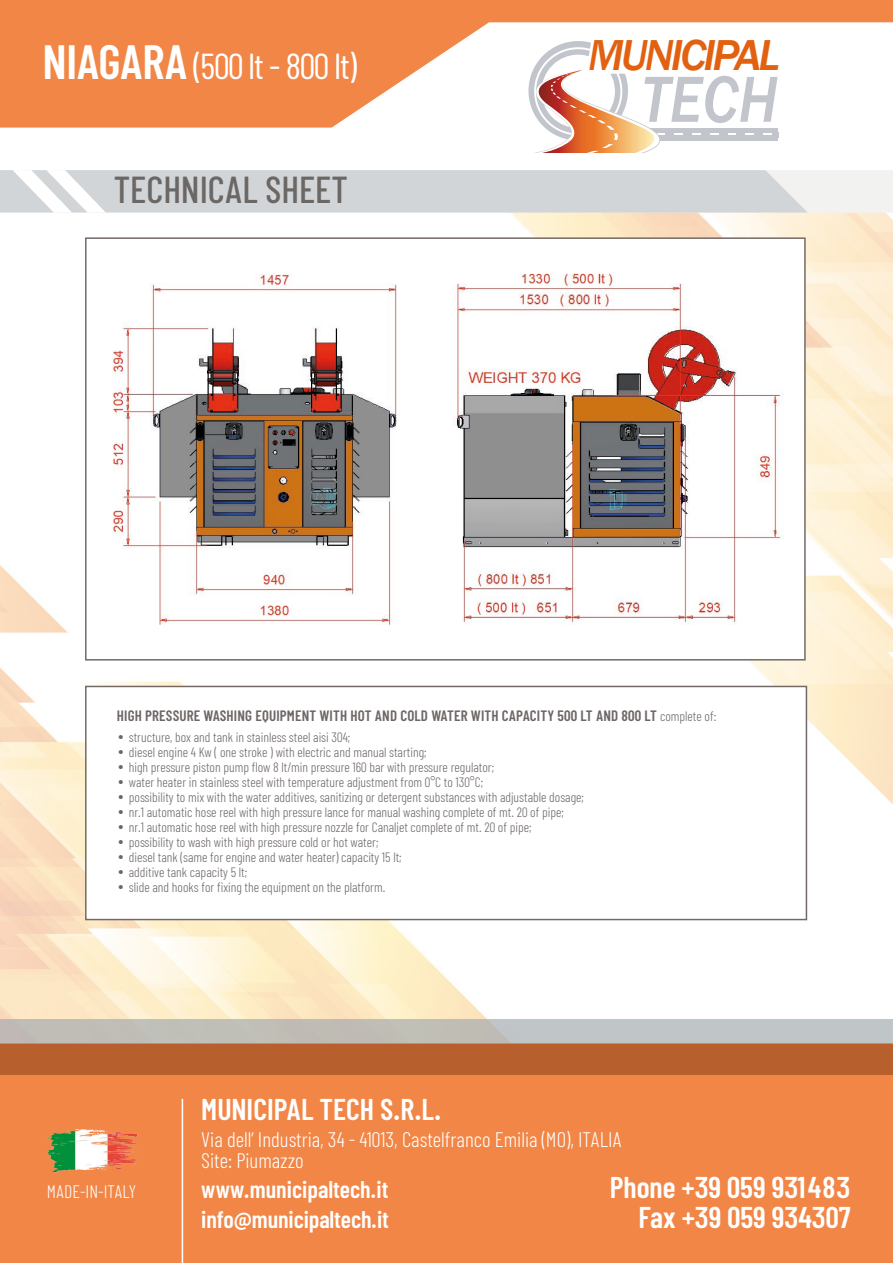
<style>
.page{position:relative;width:893px;height:1263px;background:#fff}
.page>*{position:absolute;margin:0;border:0;box-sizing:border-box;transform-origin:0 0}
.t1{font:italic 500 44.55px "Franklin Gothic";letter-spacing:-.065em;color:#e26110}
.t2{font:500 37.5px "Barlow Condensed";color:#6b6765}
.t3{font:36px "Barlow Condensed";letter-spacing:-.025em;color:#fff}
.t4{font:600 30px/30px "Barlow Condensed";color:#fff;text-align:right}
.t5{font:600 24px/30px "Barlow Condensed";letter-spacing:-.005em;color:#fff}
.t6{font:300 21px "Barlow Condensed";color:#fff}
.t7{font:300 18px "Barlow Condensed";color:#fff}
.t8{font:600 15px "Barlow Condensed";letter-spacing:.01em;color:#6c6765}
.t9{font:300 13.5px "Barlow Condensed";color:#6c6765}
.s1{font-weight:600;font-size:48px}
.s2{font-weight:300;font-size:13.5px}
.s3{font-family:"Century Gothic";font-weight:400;font-style:italic}
</style>
<div class="page">
<svg style="left:511px;top:213px;width:382px;height:159px;fill:#feefd3"></svg>
<img style="left:0;top:372px;width:893px;height:647px">
<svg style="left:535px;top:128px;width:243px;height:25px"></svg>
<svg style="left:0;top:0;width:893px;height:128px;fill:#f18647"></svg>
<div style="left:0;top:1075px;width:893px;height:188px;background:#f18647"></div>
<img style="left:47px;top:1129px;width:91px;height:44px">
<hr style="left:182px;top:1099px;width:1px;height:164px;background:#fff">
<svg style="left:0;top:170px;width:893px;height:43px"></svg>
<div style="left:0;top:1043px;width:893px;height:32px;background:#b85f2e"></div>
<div style="left:0;top:1019px;width:893px;height:24px;background:linear-gradient(to right,#bfbbb1,#c0c6cb)"></div>
<div style="left:85px;top:686px;width:722px;height:234px;background:#fff;border:2px solid #736a67"></div>
<img style="left:88px;top:240px;width:715px;height:417px">
<div style="left:85px;top:237px;width:721px;height:423px;border:2px solid #736a67"></div>
<h3 class="t3" style="left:43px;top:43px;width:316px"><span class="s1">NIAGARA</span> (500 lt - 800 lt)</h3>
<h2 class="t2" style="left:114px;top:167px;width:236px">TECHNICAL SHEET</h2>
<h1 class="t1" style="left:588px;top:28px;width:193px">MUNICIPAL</h1>
<p class="t8" style="left:117px;top:707px;width:601px">HIGH PRESSURE WASHING EQUIPMENT WITH HOT AND COLD WATER WITH CAPACITY 500 LT AND 800 LT <span class="s2">complete of:</span></p>
<p class="t9" style="left:117px;top:729px;width:235px"><span class="s3">•</span> structure, box and tank in stainless steel aisi 304;</p>
<p class="t9" style="left:117px;top:744px;width:311px"><span class="s3">•</span> diesel engine 4 Kw ( one stroke ) with electric and manual starting;</p>
<p class="t9" style="left:117px;top:759px;width:379px"><span class="s3">•</span> high pressure piston pump flow 8 lt/min pressure 160 bar with pressure regulator;</p>
<p class="t9" style="left:117px;top:774px;width:368px"><span class="s3">•</span> water heater in stainless steel with temperature adjustment from 0°C to 130°C;</p>
<p class="t9" style="left:117px;top:789px;width:469px"><span class="s3">•</span> possibility to mix with the water additives, sanitizing or detergent substances with adjustable dosage;</p>
<p class="t9" style="left:117px;top:804px;width:449px"><span class="s3">•</span> nr.1 automatic hose reel with high pressure lance for manual washing complete of mt. 20 of pipe;</p>
<p class="t9" style="left:117px;top:819px;width:416px"><span class="s3">•</span> nr.1 automatic hose reel with high pressure nozzle for Canaljet complete of mt. 20 of pipe;</p>
<p class="t9" style="left:117px;top:834px;width:263px"><span class="s3">•</span> possibility to wash with high pressure cold or hot water;</p>
<p class="t9" style="left:117px;top:849px;width:286px"><span class="s3">•</span> diesel tank (same for engine and water heater) capacity 15 lt;</p>
<p class="t9" style="left:117px;top:864px;width:132px"><span class="s3">•</span> additive tank capacity 5 lt;</p>
<p class="t9" style="left:117px;top:879px;width:270px"><span class="s3">•</span> slide and hooks for fixing the equipment on the platform.</p>
<h3 class="t7" style="left:47px;top:1180px;width:91px">MADE-IN-ITALY</h3>
<h3 class="t4" style="left:201px;top:1093px;width:242px">MUNICIPAL TECH S.R.L.</h3>
<h3 class="t6" style="left:201px;top:1126px;width:422px">Via dell’ Industria, 34 - 41013, Castelfranco Emilia (MO), ITALIA</h3>
<h3 class="t6" style="left:201px;top:1147px;width:104px">Site: Piumazzo</h3>
<h3 class="t5" style="left:201px;top:1174px;width:189px">www.municipaltech.it info@municipaltech.it</h3>
<h3 class="t4" style="left:610px;top:1172px;width:242px">Phone +39 059 931483<br>Fax +39 059 934307</h3>
</div>
